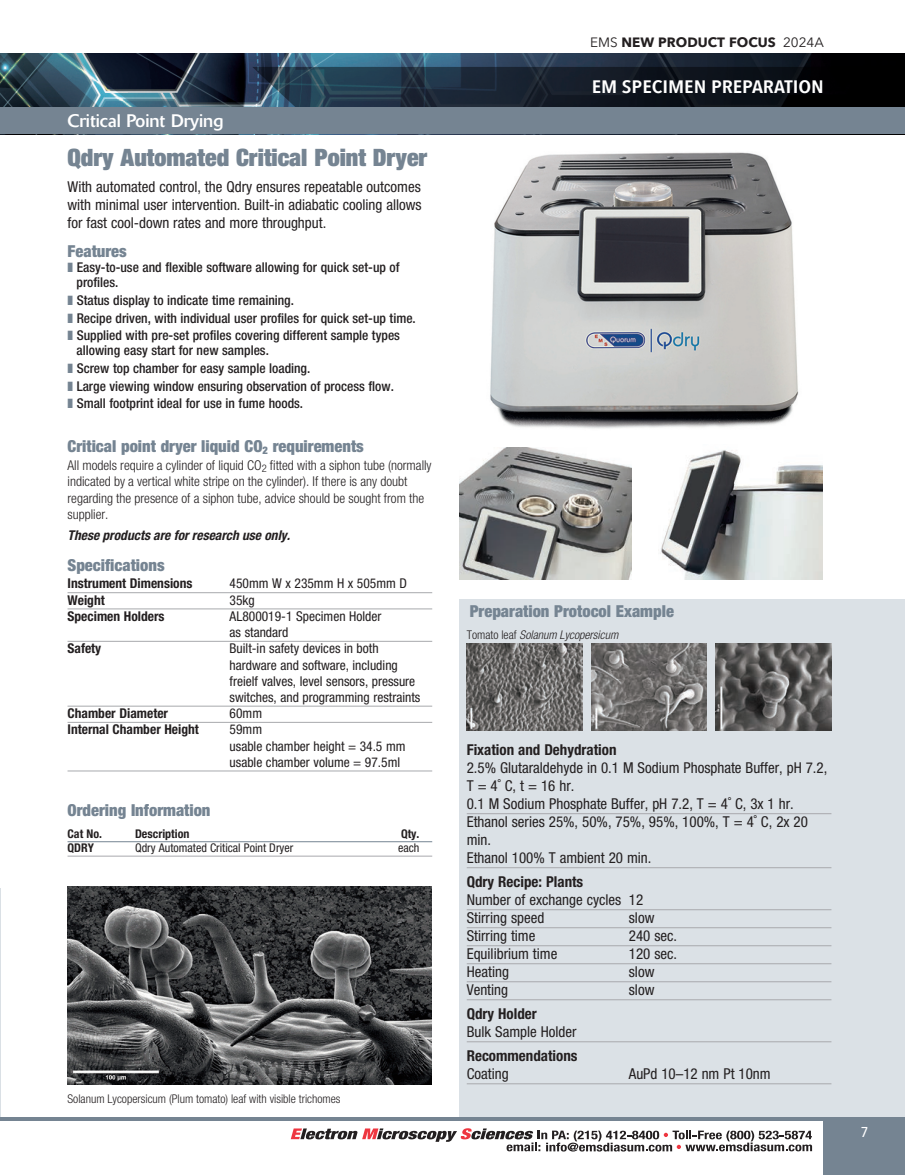
<style>
.page{position:relative;width:905px;height:1175px;background:#fff}
.page>*{position:absolute;margin:0;border:0;box-sizing:border-box;transform-origin:0 0}
.t1{font:900 condensed 24px "Helvetica Neue LT Std";color:#758492}
.t2{font:600 18px "Avenir Next Condensed";color:#fff;scale:1.2 1}
.t3{font:18px "Delta";color:#fff}
.t4{font:900 condensed 16.5px "Helvetica Neue LT Std";color:#758492}
.t5{font:condensed 15px/18px "Helvetica Neue LT Std";color:#231f20}
.t6{font:700 condensed 15px "Helvetica Neue LT Std";color:#231f20}
.t7{font:500 14.25px "Avenir Next";color:#fff;scale:.9 1}
.t8{font:500 condensed 13.5px/15px "Helvetica Neue LT Std";color:#231f20}
.t9{font:condensed 13.5px/16.2px "Helvetica Neue LT Std";color:#231f20}
.t10{font:300 condensed 13.5px/16.2px "Helvetica Neue LT Std";color:#231f20}
.t11{font:700 condensed 13.5px "Helvetica Neue LT Std";color:#231f20}
.t12{font:italic 700 condensed 13.5px "Helvetica Neue LT Std";color:#231f20}
.t13{font:700 13.5px "Avenir Next";color:#231f20}
.t14{font:300 condensed 12px "Helvetica Neue LT Std";color:#231f20}
.t15{font:condensed 12px "Helvetica Neue LT Std";color:#231f20}
.t16{font:italic 300 condensed 12px "Helvetica Neue LT Std";color:#231f20}
.t17{font:700 condensed 12px "Helvetica Neue LT Std";color:#231f20}
.s1{font-weight:400}
.s2{font-style:normal}
</style>
<div class="page">
<hr style="left:0;top:888px;width:1px;height:230px;background:#dae0e5">
<img style="left:0;top:53px;width:904px;height:54px">
<svg style="left:252px;top:67px;width:652px;height:40px;background:#15202c"></svg>
<div style="left:0;top:107px;width:904px;height:27px;background:#758492"></div>
<svg style="left:291px;top:1128px;width:521px;height:23px"></svg>
<div style="left:824px;top:1120px;width:80px;height:54px;background:#758492"></div>
<hr style="left:0;top:1117px;width:904px;height:3px;background:#758492">
<img style="left:490px;top:152px;width:309px;height:277px">
<img style="left:660px;top:450px;width:162px;height:130px">
<img style="left:459px;top:447px;width:172px;height:133px">
<img style="left:68px;top:886px;width:363px;height:198px">
<div style="left:459px;top:599px;width:445px;height:517px;background:#dbe1e6"></div>
<hr style="left:68px;top:592px;width:364px;height:1px;background:#a8a9ad">
<hr style="left:68px;top:608px;width:364px;height:1px;background:#a8a9ad">
<hr style="left:68px;top:641px;width:364px;height:1px;background:#a8a9ad">
<hr style="left:68px;top:705px;width:364px;height:1px;background:#a8a9ad">
<hr style="left:68px;top:722px;width:364px;height:1px;background:#a8a9ad">
<hr style="left:68px;top:770px;width:364px;height:1px;background:#a8a9ad">
<hr style="left:68px;top:841px;width:364px;height:1px;background:#758492">
<hr style="left:68px;top:855px;width:364px;height:1px;background:#a8a9ad">
<hr style="left:466px;top:813px;width:365px;height:1px;background:#a8a9ad">
<hr style="left:466px;top:867px;width:365px;height:1px;background:#a8a9ad">
<hr style="left:466px;top:909px;width:365px;height:1px;background:#a8a9ad">
<hr style="left:466px;top:927px;width:365px;height:1px;background:#a8a9ad">
<hr style="left:466px;top:945px;width:365px;height:1px;background:#a8a9ad">
<hr style="left:466px;top:963px;width:365px;height:1px;background:#a8a9ad">
<hr style="left:466px;top:981px;width:365px;height:1px;background:#a8a9ad">
<hr style="left:466px;top:999px;width:365px;height:1px;background:#a8a9ad">
<hr style="left:466px;top:1041px;width:365px;height:1px;background:#a8a9ad">
<hr style="left:466px;top:1083px;width:365px;height:1px;background:#a8a9ad">
<img style="left:466px;top:643px;width:116px;height:87px">
<img style="left:591px;top:643px;width:115px;height:87px">
<img style="left:716px;top:643px;width:115px;height:87px">
<p class="t3" style="left:68px;top:114px;width:157px">Critical Point Drying</p>
<p class="t1" style="left:68px;top:149px;width:361px">Qdry Automated Critical Point Dryer</p>
<p class="t5" style="left:68px;top:179px;width:356px;text-align:justify">With automated control, the Qdry ensures repeatable outcomes with minimal user intervention. Built-in adiabatic cooling allows for fast cool-down rates and more throughput.</p>
<p class="t4" style="left:68px;top:245px;width:61px">Features</p>
<p class="t8" style="left:77px;top:261px;width:324px">Easy-to-use and flexible software allowing for quick set-up of profiles.</p>
<p class="t8" style="left:77px;top:294px;width:219px">Status display to indicate time remaining.</p>
<p class="t8" style="left:77px;top:311px;width:340px">Recipe driven, with individual user profiles for quick set-up time.</p>
<p class="t8" style="left:77px;top:329px;width:325px">Supplied with pre-set profiles covering different sample types allowing easy start for new samples.</p>
<p class="t8" style="left:77px;top:362px;width:235px">Screw top chamber for easy sample loading.</p>
<p class="t8" style="left:77px;top:379px;width:319px">Large viewing window ensuring observation of process flow.</p>
<p class="t8" style="left:77px;top:397px;width:228px">Small footprint ideal for use in fume hoods.</p>
<p class="t4" style="left:68px;top:440px;width:298px">Critical point dryer liquid CO<sub>2</sub> requirements</p>
<p class="t10" style="left:68px;top:458px;width:365px">All models require a cylinder of liquid CO<sub>2</sub> fitted with a siphon tube (normally indicated by a vertical white stripe on the cylinder). If there is any doubt regarding the presence of a siphon tube, advice should be sought from the supplier.</p>
<p class="t12" style="left:68px;top:528px;width:224px">These products are for research use only.</p>
<p class="t4" style="left:67px;top:559px;width:99px">Specifications</p>
<p class="t11" style="left:68px;top:579px;width:126px">Instrument Dimensions</p>
<p class="t9" style="left:230px;top:577px;width:179px">450mm W x 235mm H x 505mm D</p>
<p class="t11" style="left:68px;top:595px;width:39px">Weight</p>
<p class="t9" style="left:230px;top:593px;width:27px">35kg</p>
<p class="t11" style="left:68px;top:611px;width:99px">Specimen Holders</p>
<p class="t9" style="left:230px;top:609px;width:153px">AL800019-1 Specimen Holder as standard</p>
<p class="t11" style="left:68px;top:643px;width:35px">Safety</p>
<p class="t9" style="left:230px;top:641px;width:192px">Built-in safety devices in both hardware and software, including freielf valves, level sensors, pressure switches, and programming restraints</p>
<p class="t11" style="left:68px;top:708px;width:102px">Chamber Diameter</p>
<p class="t9" style="left:230px;top:706px;width:34px">60mm</p>
<p class="t11" style="left:68px;top:724px;width:133px">Internal Chamber Height</p>
<p class="t9" style="left:230px;top:722px;width:177px">59mm<br>usable chamber height = 34.5 mm usable chamber volume = 97.5ml</p>
<p class="t4" style="left:68px;top:804px;width:144px">Ordering Information</p>
<p class="t17" style="left:68px;top:829px;width:36px">Cat No.</p>
<p class="t17" style="left:135px;top:829px;width:56px">Description</p>
<p class="t17" style="left:401px;top:829px;width:20px">Qty.</p>
<p class="t17" style="left:68px;top:843px;width:28px">QDRY</p>
<p class="t15" style="left:135px;top:843px;width:160px">Qdry Automated Critical Point Dryer</p>
<p class="t15" style="left:398px;top:843px;width:23px">each</p>
<p class="t14" style="left:68px;top:1094px;width:274px">Solanum Lycopersicum (Plum tomato) leaf with visible trichomes</p>
<p class="t13" style="left:590px;top:34px;width:235px"><span class="s1">EMS</span> NEW PRODUCT FOCUS <span class="s1">2024A</span></p>
<p class="t2" style="left:591px;top:75px;width:195px">EM SPECIMEN PREPARATION</p>
<p class="t4" style="left:470px;top:604px;width:206px">Preparation Protocol Example</p>
<p class="t16" style="left:466px;top:627px;width:153px"><span class="s2">Tomato leaf</span> Solanum Lycopersicum</p>
<p class="t6" style="left:466px;top:744px;width:151px">Fixation and Dehydration</p>
<p class="t5" style="left:466px;top:760px;width:362px">2.5% Glutaraldehyde in 0.1 M Sodium Phosphate Buffer, pH 7.2,<br>T = 4˚ C, t = 16 hr.</p>
<p class="t5" style="left:466px;top:796px;width:328px">0.1 M Sodium Phosphate Buffer, pH 7.2, T = 4˚ C, 3x 1 hr.</p>
<p class="t5" style="left:467px;top:814px;width:343px">Ethanol series 25%, 50%, 75%, 95%, 100%, T = 4˚ C, 2x 20 min.</p>
<p class="t5" style="left:466px;top:850px;width:186px">Ethanol 100% T ambient 20 min .</p>
<p class="t6" style="left:467px;top:876px;width:118px">Qdry Recipe: Plants</p>
<p class="t5" style="left:466px;top:892px;width:178px">Number of exchange cycles 12</p>
<p class="t5" style="left:466px;top:910px;width:79px">Stirring speed</p>
<p class="t5" style="left:628px;top:910px;width:27px">slow</p>
<p class="t5" style="left:466px;top:928px;width:70px">Stirring time</p>
<p class="t5" style="left:628px;top:928px;width:50px">240 sec.</p>
<p class="t5" style="left:466px;top:946px;width:92px">Equilibrium time</p>
<p class="t5" style="left:628px;top:946px;width:50px">120 sec.</p>
<p class="t5" style="left:466px;top:964px;width:44px">Heating</p>
<p class="t5" style="left:628px;top:964px;width:27px">slow</p>
<p class="t5" style="left:466px;top:982px;width:43px">Venting</p>
<p class="t5" style="left:628px;top:982px;width:27px">slow</p>
<p class="t6" style="left:466px;top:1008px;width:72px">Qdry Holder</p>
<p class="t5" style="left:466px;top:1024px;width:111px">Bulk Sample Holder</p>
<p class="t6" style="left:466px;top:1050px;width:112px">Recommendations</p>
<p class="t5" style="left:466px;top:1066px;width:43px">Coating</p>
<p class="t5" style="left:628px;top:1066px;width:143px">AuPd 10–12 nm Pt 10nm</p>
<p class="t7" style="left:860px;top:1122px;width:10px">7</p>
</div>
